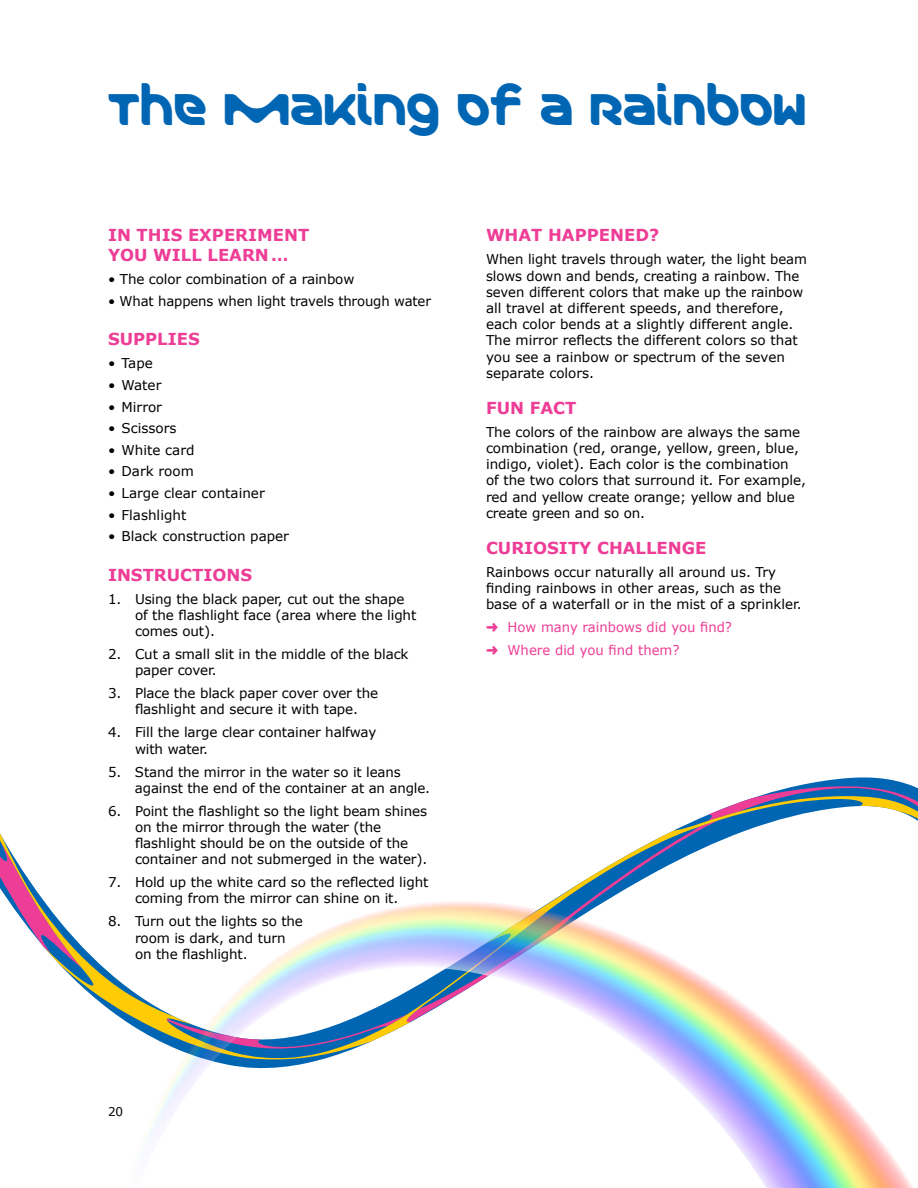
<style>
.page{position:relative;width:918px;height:1188px;background:#fff}
.page>*{position:absolute;margin:0;border:0;box-sizing:border-box;transform-origin:0 0}
.t1{font:45px "Merck";color:#0066b3}
.t2{font:700 16.5px/19.8px "Verdana";color:#ee3d96}
.t3{font:13.5px/16.2px "Verdana";letter-spacing:-.01em;color:#000}
.t4{font:13.5px/23px "Verdana";color:#ee3d96}
.t5{font:12px "Verdana";color:#000}
</style>
<div class="page">
<svg style="left:0;top:777px;width:918px;height:241px"></svg>
<svg style="left:120px;top:901px;width:798px;height:287px"></svg>
<h1 class="t1" style="left:108px;top:83px;width:701px">THE MAKING OF A RAINBOW</h1>
<p class="t2" style="left:108px;top:226px;width:203px">IN THIS EXPERIMENT<br>YOU WILL LEARN…</p>
<p class="t3" style="left:108px;top:271px;width:248px">• The color combination of a rainbow</p>
<p class="t3" style="left:108px;top:293px;width:325px">• What happens when light travels through water</p>
<p class="t2" style="left:108px;top:330px;width:93px">SUPPLIES</p>
<p class="t3" style="left:108px;top:356px;width:46px">• Tape</p>
<p class="t3" style="left:108px;top:377px;width:55px">• Water</p>
<p class="t3" style="left:108px;top:399px;width:56px">• Mirror</p>
<p class="t3" style="left:108px;top:420px;width:70px">• Scissors</p>
<p class="t3" style="left:108px;top:442px;width:88px">• White card</p>
<p class="t3" style="left:108px;top:464px;width:87px">• Dark room</p>
<p class="t3" style="left:108px;top:485px;width:158px">• Large clear container</p>
<p class="t3" style="left:108px;top:507px;width:80px">• Flashlight</p>
<p class="t3" style="left:108px;top:528px;width:183px">• Black construction paper</p>
<p class="t2" style="left:108px;top:565px;width:146px">INSTRUCTIONS</p>
<p class="t3" style="left:135px;top:591px;width:283px;text-indent:-27px">1. Using the black paper, cut out the shape of the flashlight face (area where the light comes out).</p>
<p class="t3" style="left:135px;top:646px;width:275px;text-indent:-27px">2. Cut a small slit in the middle of the black paper cover.</p>
<p class="t3" style="left:108px;top:685px;width:272px;text-align:center">3. Place the black paper cover over the flashlight and secure it with tape.</p>
<p class="t3" style="left:135px;top:725px;width:243px;text-indent:-27px">4. Fill the large clear container halfway with water.</p>
<p class="t3" style="left:135px;top:764px;width:297px;text-indent:-27px">5. Stand the mirror in the water so it leans against the end of the container at an angle.</p>
<p class="t3" style="left:135px;top:803px;width:294px;text-indent:-27px">6. Point the flashlight so the light beam shines on the mirror through the water (the flashlight should be on the outside of the container and not submerged in the water).</p>
<p class="t3" style="left:108px;top:874px;width:322px;text-align:center">7. Hold up the white card so the reflected light coming from the mirror can shine on it.</p>
<p class="t3" style="left:135px;top:914px;width:170px;text-indent:-27px">8. Turn out the lights so the room is dark, and turn on the flashlight.</p>
<p class="t2" style="left:486px;top:226px;width:175px">WHAT HAPPENED?</p>
<p class="t3" style="left:486px;top:252px;width:322px">When light travels through water, the light beam slows down and bends, creating a rainbow. The seven different colors that make up the rainbow all travel at different speeds, and therefore, each color bends at a slightly different angle.<br>The mirror reflects the different colors so that you see a rainbow or spectrum of the seven separate colors.</p>
<p class="t2" style="left:486px;top:398px;width:92px">FUN FACT</p>
<p class="t3" style="left:486px;top:424px;width:321px">The colors of the rainbow are always the same combination (red, orange, yellow, green, blue, indigo, violet). Each color is the combination<br>of the two colors that surround it. For example, red and yellow create orange; yellow and blue create green and so on.</p>
<p class="t2" style="left:486px;top:538px;width:222px">CURIOSITY CHALLENGE</p>
<p class="t3" style="left:486px;top:564px;width:317px">Rainbows occur naturally all around us. Try finding rainbows in other areas, such as the base of a waterfall or in the mist of a sprinkler.</p>
<p class="t4" style="left:486px;top:616px;width:248px">➜ How many rainbows did you find? ➜ Where did you find them?</p>
<p class="t5" style="left:108px;top:1104px;width:17px">20</p>
</div>
